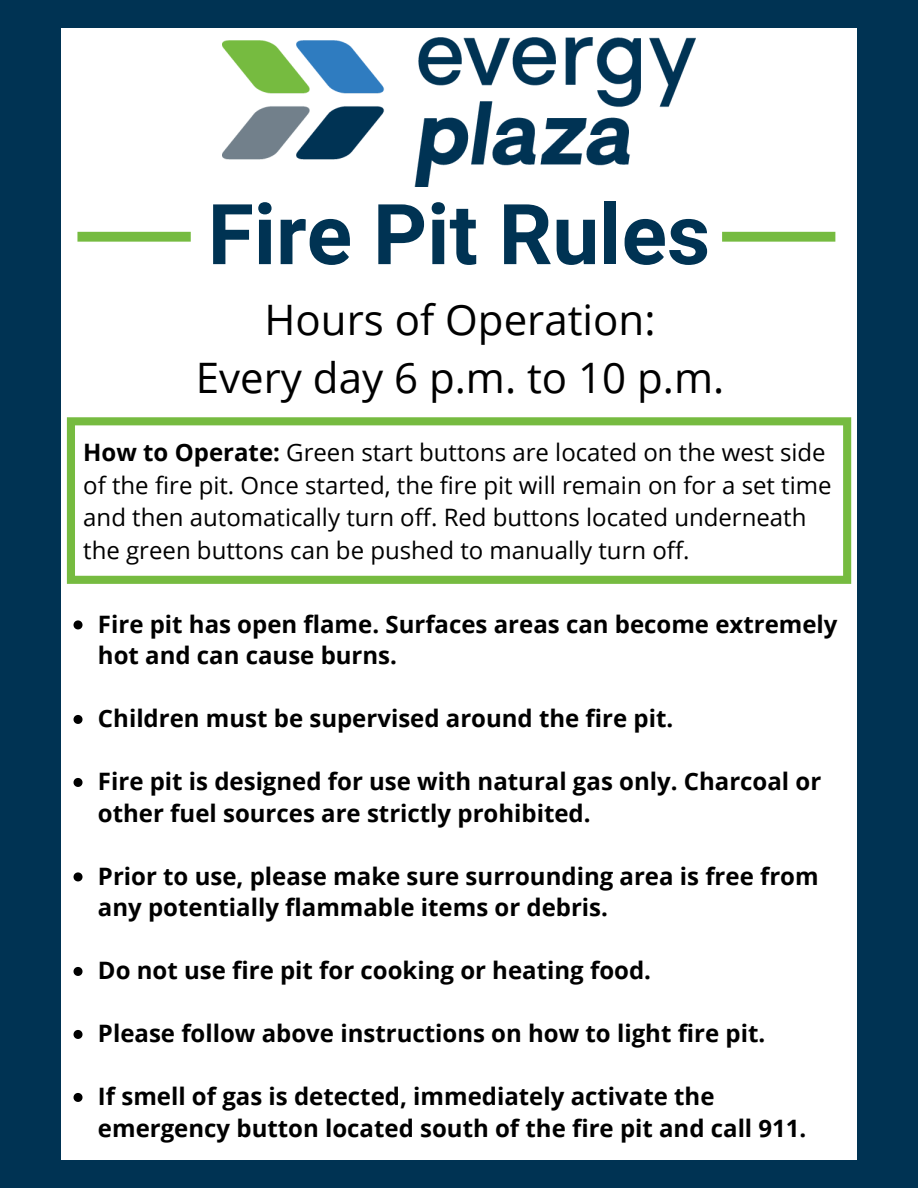
<style>
.page{position:relative;width:918px;height:1188px;background:#003353}
.page>*{position:absolute;margin:0;border:0;box-sizing:border-box;transform-origin:0 0}
.t1{font:700 84px "Roboto";color:#003353}
.t2{font:42px/58.5px "Open Sans";color:#000;text-align:center}
.t3{font:700 24px/31.5px "Open Sans";color:#000}
.t4{font:24px/32.7px "Open Sans";color:#000}
.s1{font-weight:700}
</style>
<div class="page">
<div style="left:61px;top:28px;width:796px;height:1132px;background:#fff"></div>
<img style="left:223px;top:38px;width:472px;height:148px">
<svg style="left:74px;top:620px;width:9px;height:9px"></svg>
<svg style="left:74px;top:715px;width:9px;height:9px"></svg>
<svg style="left:74px;top:778px;width:9px;height:9px"></svg>
<svg style="left:74px;top:872px;width:9px;height:9px"></svg>
<svg style="left:74px;top:967px;width:9px;height:9px"></svg>
<svg style="left:74px;top:1030px;width:9px;height:9px"></svg>
<svg style="left:74px;top:1093px;width:9px;height:9px"></svg>
<svg style="left:77px;top:232px;width:114px;height:10px"></svg>
<svg style="left:722px;top:232px;width:113px;height:10px"></svg>
<svg style="left:67px;top:417px;width:784px;height:167px"></svg>
<h1 class="t1" style="left:208px;top:186px;width:504px">Fire Pit Rules</h1>
<h2 class="t2" style="left:196px;top:289px;width:530px">Hours of Operation:<br>Every day 6 p.m. to 10 p.m.</h2>
<p class="t4" style="left:83px;top:435px;width:750px"><span class="s1">How to Operate:</span> Green start buttons are located on the west side of the fire pit. Once started, the fire pit will remain on for a set time and then automatically turn off. Red buttons located underneath the green buttons can be pushed to manually turn off.</p>
<p class="t3" style="left:98px;top:608px;width:741px">Fire pit has open flame. Surfaces areas can become extremely hot and can cause burns.</p>
<p class="t3" style="left:98px;top:702px;width:577px">Children must be supervised around the fire pit.</p>
<p class="t3" style="left:98px;top:765px;width:725px">Fire pit is designed for use with natural gas only. Charcoal or other fuel sources are strictly prohibited.</p>
<p class="t3" style="left:98px;top:860px;width:722px">Prior to use, please make sure surrounding area is free from any potentially flammable items or debris.</p>
<p class="t3" style="left:98px;top:954px;width:555px">Do not use fire pit for cooking or heating food.</p>
<p class="t3" style="left:98px;top:1017px;width:669px">Please follow above instructions on how to light fire pit.</p>
<p class="t3" style="left:98px;top:1080px;width:710px">If smell of gas is detected, immediately activate the emergency button located south of the fire pit and call 911.</p>
</div>
